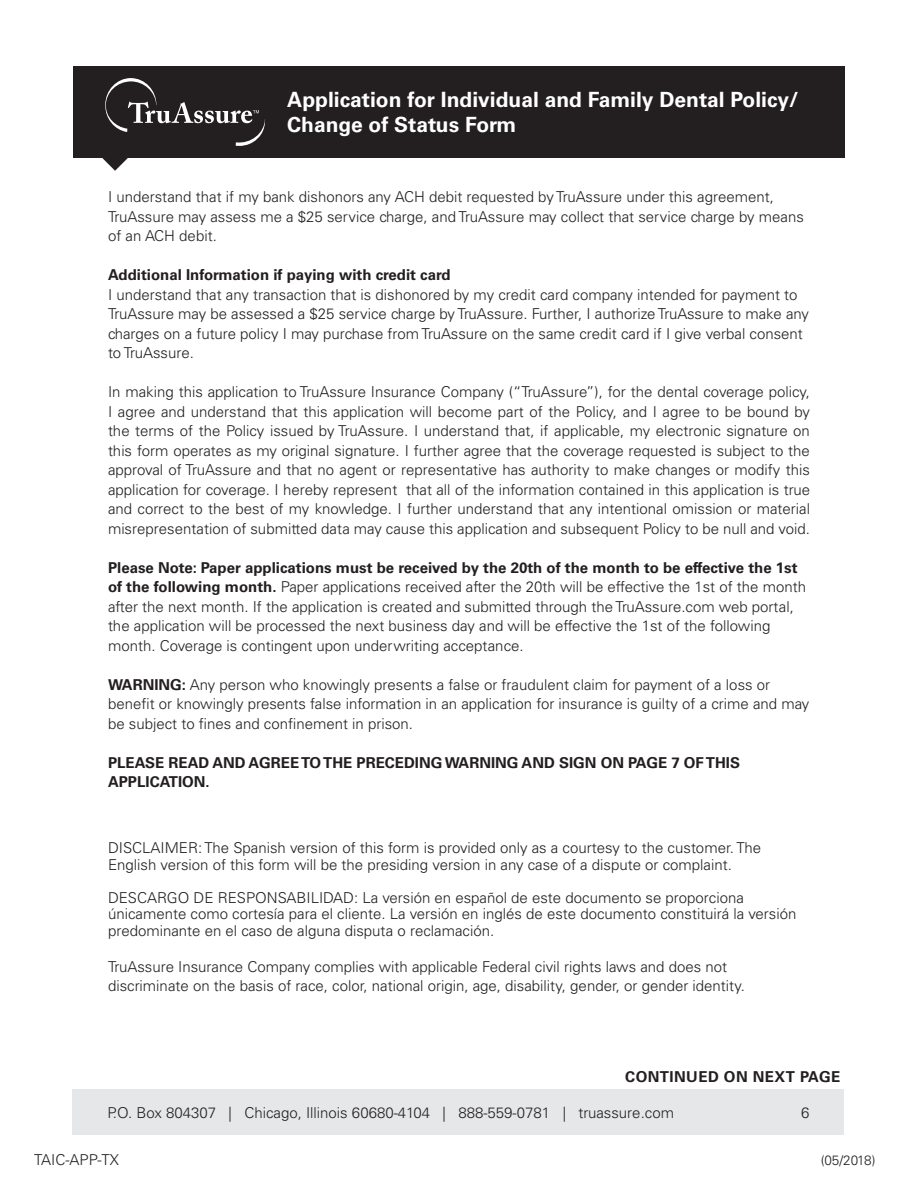
<style>
.page{position:relative;width:918px;height:1188px;background:#fff}
.page>*{position:absolute;margin:0;border:0;box-sizing:border-box;transform-origin:0 0}
.t1{font:700 21px/25.5px "Univers LT Std";color:#fff}
.t2{font:300 15px/19.5px "Univers LT Std";color:#231f20}
.t3{font:700 15px/19.5px "Univers LT Std";color:#231f20}
.t4{font:700 15px "Univers LT Std";letter-spacing:.03em;color:#231f20}
.t5{font:300 13.5px "Univers LT Std";letter-spacing:-.02em;color:#231f20}
.s1{font-weight:700}
</style>
<div class="page">
<div style="left:73px;top:66px;width:772px;height:92px;background:#231f20"></div>
<svg style="left:102px;top:78px;width:163px;height:93px"></svg>
<div style="left:72px;top:1090px;width:771px;height:45px;background:#e6e7e9"></div>
<p class="t1" style="left:287px;top:87px;width:513px">Application for Individual and Family Dental Policy/<br>Change of Status Form</p>
<p class="t2" style="left:108px;top:187px;width:697px">I understand that if my bank dishonors any ACH debit requested by TruAssure under this agreement,<br>TruAssure may assess me a $25 service charge, and TruAssure may collect that service charge by means of an ACH debit.</p>
<p class="t3" style="left:108px;top:265px;width:344px">Additional Information if paying with credit card</p>
<p class="t2" style="left:108px;top:284px;width:703px">I understand that any transaction that is dishonored by my credit card company intended for payment to TruAssure may be assessed a $25 service charge by TruAssure. Further, I authorize TruAssure to make any charges on a future policy I may purchase from TruAssure on the same credit card if I give verbal consent to TruAssure.</p>
<p class="t2" style="left:108px;top:382px;width:704px;text-align:justify">In making this application to TruAssure Insurance Company (“TruAssure”), for the dental coverage policy, I agree and understand that this application will become part of the Policy, and I agree to be bound by the terms of the Policy issued by TruAssure. I understand that, if applicable, my electronic signature on this form operates as my original signature. I further agree that the coverage requested is subject to the approval of TruAssure and that no agent or representative has authority to make changes or modify this application for coverage. I hereby represent that all of the information contained in this application is true and correct to the best of my knowledge. I further understand that any intentional omission or material misrepresentation of submitted data may cause this application and subsequent Policy to be null and void.</p>
<p class="t2" style="left:108px;top:557px;width:700px"><span class="s1">Please Note: Paper applications must be received by the 20th of the month to be effective the 1st of the following month.</span> Paper applications received after the 20th will be effective the 1st of the month after the next month. If the application is created and submitted through the TruAssure.com web portal, the application will be processed the next business day and will be effective the 1st of the following month. Coverage is contingent upon underwriting acceptance.</p>
<p class="t2" style="left:108px;top:674px;width:703px"><span class="s1">WARNING:</span> Any person who knowingly presents a false or fraudulent claim for payment of a loss or benefit or knowingly presents false information in an application for insurance is guilty of a crime and may be subject to fines and confinement in prison.</p>
<p class="t3" style="left:108px;top:753px;width:634px">PLEASE READ AND AGREE TO THE PRECEDING WARNING AND SIGN ON PAGE 7 OF THIS<br>APPLICATION.</p>
<p class="t2" style="left:108px;top:839px;width:655px;line-height:16.5px">DISCLAIMER: The Spanish version of this form is provided only as a courtesy to the customer. The<br>English version of this form will be the presiding version in any case of a dispute or complaint.</p>
<p class="t2" style="left:108px;top:889px;width:690px;line-height:16.5px">DESCARGO DE RESPONSABILIDAD: La versión en español de este documento se proporciona únicamente como cortesía para el cliente. La versión en inglés de este documento constituirá la versión predominante en el caso de alguna disputa o reclamación.</p>
<p class="t2" style="left:108px;top:956px;width:639px">TruAssure Insurance Company complies with applicable Federal civil rights laws and does not discriminate on the basis of race, color, national origin, age, disability, gender, or gender identity.</p>
<p class="t4" style="left:625px;top:1068px;width:217px">CONTINUED ON NEXT PAGE</p>
<p class="t2" style="left:107px;top:1103px;width:568px">P.O. Box 804307 | Chicago, Illinois 60680-4104 | 888-559-0781 | truassure.com</p>
<p class="t2" style="left:801px;top:1103px;width:10px">6</p>
<p class="t2" style="left:34px;top:1150px;width:86px">TAIC-APP-TX</p>
<p class="t5" style="left:821px;top:1152px;width:56px">(05/2018)</p>
</div>
